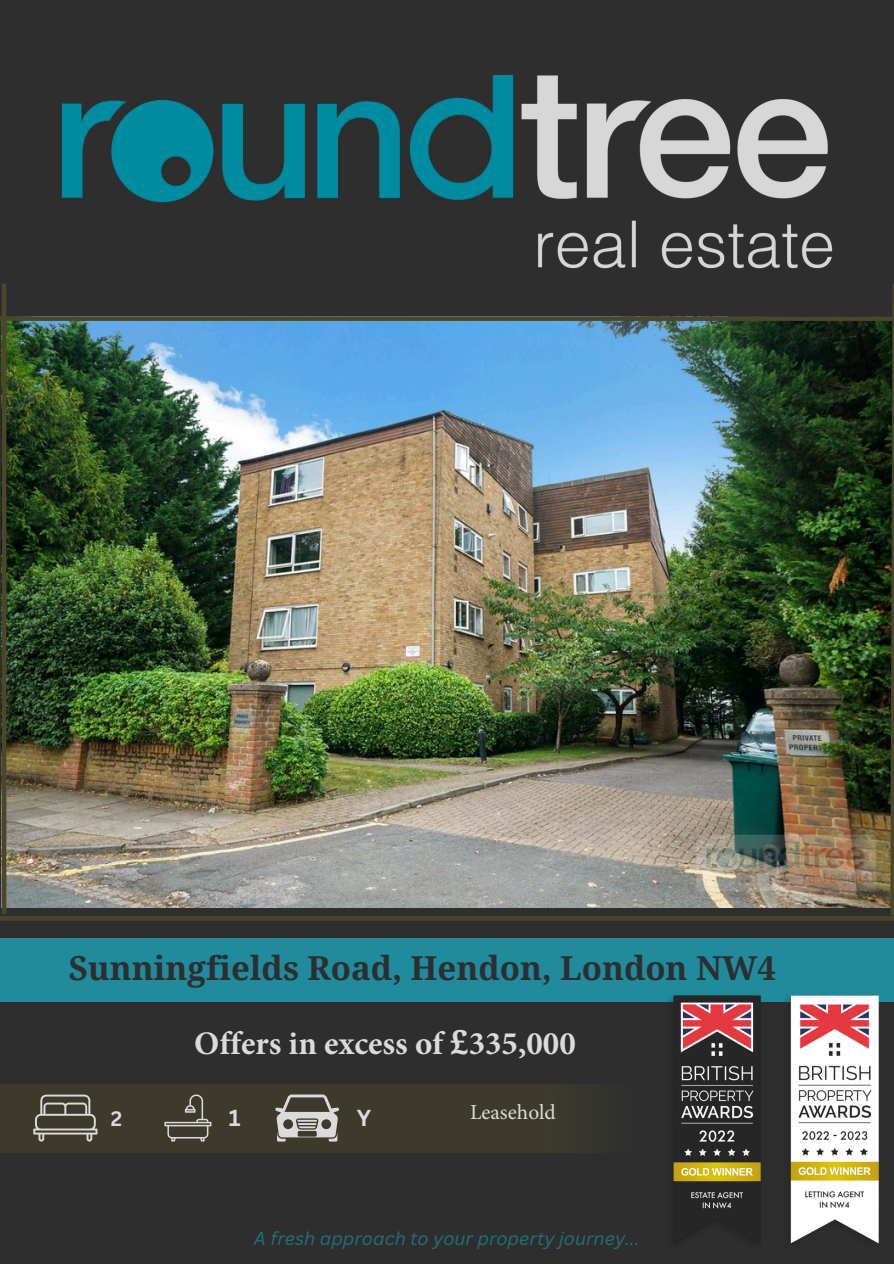
<style>
.page{position:relative;width:894px;height:1264px;background:#fff}
.page>*{position:absolute;margin:0;border:0;box-sizing:border-box;transform-origin:0 0}
.t1{font:700 33px "Noto Serif";color:#2e2e2e}
.t2{font:700 32.85px "Minion Pro";color:#dbdbdb}
.t3{font:700 22.5px "Canva Sans";color:#dbdbdb}
.t4{font:21.3px "Minion Pro";color:#dbdbdb}
.t5{font:700 20.4px "Canva Sans";color:#dbdbdb}
.t6{font:italic 18px "Canva Sans";color:#1f8b9d}
.s1{font-family:"Noto Serif"}
</style>
<div class="page">
<div style="left:0;top:0;width:893px;height:1263px;background:#2e2e2e"></div>
<img style="left:61px;top:74px;width:772px;height:195px">
<div style="left:0;top:937px;width:893px;height:64px;background:#1f8b9d"></div>
<div style="left:0;top:1083px;width:558px;height:69px;background:#3d3a2c"></div>
<img style="left:661px;top:995px;width:105px;height:228px">
<img style="left:778px;top:995px;width:105px;height:249px">
<img style="left:6px;top:321px;width:881px;height:586px">
<div style="left:0;top:316px;width:893px;height:5px;background:#4b462c"></div>
<hr style="left:2px;top:283px;width:4px;height:631px;background:#4b462c">
<svg style="left:887px;top:284px;width:6px;height:632px;background:#2d331c"></svg>
<hr style="left:0;top:916px;width:893px;height:4px;background:#4b462c">
<svg style="left:164px;top:1094px;width:47px;height:47px"></svg>
<svg style="left:33px;top:1094px;width:64px;height:47px"></svg>
<svg style="left:275px;top:1094px;width:64px;height:47px"></svg>
<div style="left:546px;top:1083px;width:89px;height:69px;background:#36352d"></div>
<h1 class="t1" style="left:69px;top:944px;width:708px">Sunningfields Road, Hendon, London NW4</h1>
<h1 class="t2" style="left:194px;top:1020px;width:383px">Offers in excess of <span class="s1">£</span>335,000</h1>
<p class="t5" style="left:111px;top:1104px;width:13px">2</p>
<p class="t3" style="left:229px;top:1101px;width:13px">1</p>
<p class="t3" style="left:357px;top:1101px;width:16px">Y</p>
<p class="t4" style="left:470px;top:1098px;width:87px">Leasehold</p>
<p class="t6" style="left:254px;top:1225px;width:387px">A fresh approach to your property journey...</p>
</div>
